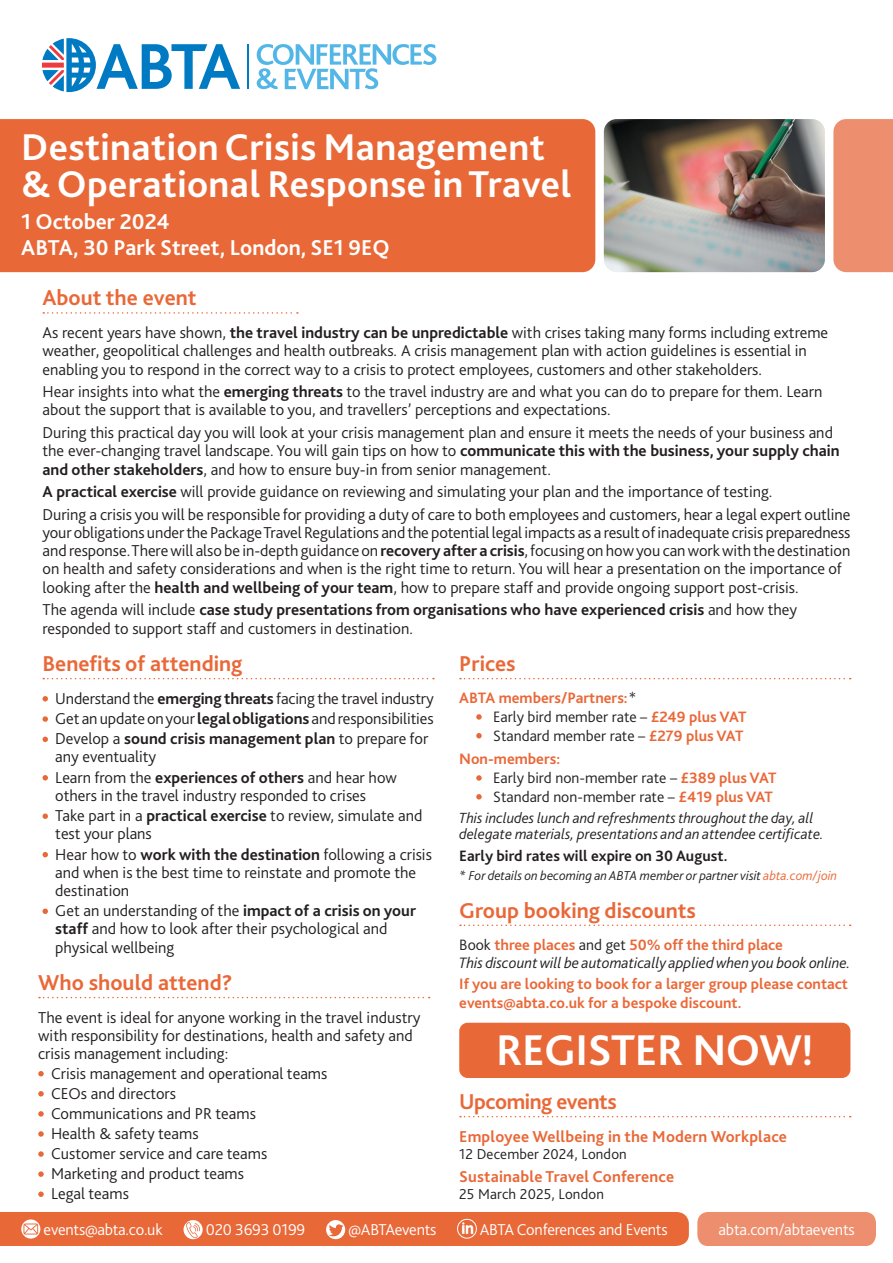
<style>
.page{position:relative;width:893px;height:1263px;background:#fff}
.page>*{position:absolute;margin:0;border:0;box-sizing:border-box;transform-origin:0 0}
.t1{font:700 45px "Bliss 2";letter-spacing:-.01em;color:#fff}
.t2{font:700 39px/37.5px "Bliss 2";letter-spacing:.01em;color:#fff}
.t3{font:700 22.5px "Bliss 2";color:#e96838}
.t4{font:700 22.5px/26.2px "Bliss 2";color:#fff}
.t5{font:700 22.5px "Bliss 2";letter-spacing:-.02em;color:#e96838}
.t6{font:300 16.5px/18.3px "Bliss 2";color:#231f20}
.t7{font:300 16.5px "Bliss 2";letter-spacing:-.015em;color:#fff}
.t8{font:700 16.5px "Bliss 2";letter-spacing:.01em;color:#e96838}
.t9{font:700 15.75px/18.8px "Bliss 2";color:#e96838}
.t10{font:italic 300 15.75px/18.6px "Bliss 2";color:#231f20}
.t11{font:300 15.75px/18.8px "Bliss 2";color:#231f20}
.t12{font:700 15.75px "Bliss 2";color:#231f20}
.t13{font:italic 300 15.3px/16.5px "Bliss 2";color:#231f20}
.t14{font:300 15px "Bliss 2";letter-spacing:.01em;color:#231f20}
.t15{font:italic 300 13.5px "Bliss 2";color:#231f20}
.s1{font-weight:700}
.s2{font-weight:300;color:#231f20}
.s3{font-weight:700;color:#e96838}
.s4{color:#e96838}
.s5{font-style:normal}
.s6{font-weight:700;font-style:normal;color:#e96838}
</style>
<div class="page">
<svg style="left:43px;top:312px;width:255px;height:2px"></svg>
<svg style="left:43px;top:696px;width:5px;height:5px"></svg>
<svg style="left:43px;top:716px;width:5px;height:6px"></svg>
<svg style="left:43px;top:737px;width:5px;height:5px"></svg>
<svg style="left:43px;top:775px;width:5px;height:5px"></svg>
<svg style="left:43px;top:813px;width:5px;height:6px"></svg>
<svg style="left:43px;top:852px;width:5px;height:5px"></svg>
<svg style="left:43px;top:908px;width:5px;height:6px"></svg>
<svg style="left:38px;top:1071px;width:6px;height:5px"></svg>
<svg style="left:38px;top:1091px;width:6px;height:5px"></svg>
<svg style="left:38px;top:1111px;width:6px;height:5px"></svg>
<svg style="left:38px;top:1131px;width:6px;height:6px"></svg>
<svg style="left:38px;top:1151px;width:6px;height:6px"></svg>
<svg style="left:38px;top:1171px;width:6px;height:6px"></svg>
<svg style="left:38px;top:1191px;width:6px;height:6px"></svg>
<svg style="left:43px;top:678px;width:391px;height:1px"></svg>
<svg style="left:39px;top:997px;width:391px;height:1px"></svg>
<svg style="left:476px;top:714px;width:6px;height:6px"></svg>
<svg style="left:476px;top:733px;width:6px;height:5px"></svg>
<svg style="left:476px;top:775px;width:6px;height:6px"></svg>
<svg style="left:476px;top:794px;width:6px;height:5px"></svg>
<svg style="left:460px;top:678px;width:391px;height:1px"></svg>
<svg style="left:460px;top:924px;width:391px;height:2px"></svg>
<div style="left:459px;top:1023px;width:391px;height:55px;background:#e96838;border-radius:9px"></div>
<div style="left:697px;top:1212px;width:179px;height:34px;background:#ed8e6e"></div>
<div style="left:0;top:1212px;width:689px;height:34px;background:#e96838"></div>
<img style="left:457px;top:1219px;width:20px;height:19px;border-radius:10px">
<div style="left:457px;top:1219px;width:20px;height:19px;border:1px solid #fff;border-radius:50%"></div>
<svg style="left:460px;top:1116px;width:391px;height:1px"></svg>
<svg style="left:42px;top:38px;width:198px;height:54px"></svg>
<hr style="left:248px;top:44px;width:1px;height:45px;background:#007ac2">
<svg style="left:257px;top:44px;width:179px;height:45px"></svg>
<div style="left:833px;top:119px;width:60px;height:153px;background:#ed8e6e"></div>
<div style="left:0;top:119px;width:595px;height:153px;background:#e96838"></div>
<img style="left:604px;top:119px;width:221px;height:153px">
<h2 class="t2" style="left:21px;top:127px;width:552px">Destination Crisis Management &amp; Operational Response in Travel</h2>
<h3 class="t4" style="left:21px;top:208px;width:370px">1 October 2024<br>ABTA, 30 Park Street, London, SE1 9EQ</h3>
<h3 class="t3" style="left:43px;top:284px;width:156px">About the event</h3>
<p class="t6" style="left:43px;top:323px;width:787px">As recent years have shown, <span class="s1">the travel industry can be unpredictable</span> with crises taking many forms including extreme weather, geopolitical challenges and health outbreaks. A crisis management plan with action guidelines is essential in enabling you to respond in the correct way to a crisis to protect employees, customers and other stakeholders.</p>
<p class="t6" style="left:43px;top:382px;width:781px">Hear insights into what the <span class="s1">emerging threats</span> to the travel industry are and what you can do to prepare for them. Learn about the support that is available to you, and travellers’ perceptions and expectations.</p>
<p class="t6" style="left:43px;top:423px;width:799px">During this practical day you will look at your crisis management plan and ensure it meets the needs of your business and the ever-changing travel landscape. You will gain tips on how to <span class="s1">communicate this with the business, your supply chain and other stakeholders</span>, and how to ensure buy-in from senior management.</p>
<p class="t6" style="left:43px;top:480px;width:809px;line-height:22.5px"><span class="s1">A practical exercise</span> will provide guidance on reviewing and simulating your plan and the importance of testing.<br>During a crisis you will be responsible for providing a duty of care to both employees and customers, hear a legal expert outline</p>
<p class="t6" style="left:43px;top:523px;width:809px">your obligations under the Package Travel Regulations and the potential legal impacts as a result of inadequate crisis preparedness and response. There will also be in-depth guidance on <span class="s1">recovery after a crisis</span>,focusing on how you can work with the destination on health and safety considerations and when is the right time to return. You will hear a presentation on the importance of looking after the <span class="s1">health and wellbeing of your team</span>, how to prepare staff and provide ongoing support post-crisis.</p>
<p class="t6" style="left:43px;top:600px;width:756px">The agenda will include <span class="s1">case study presentations from organisations who have experienced crisis</span> and how they responded to support staff and customers in destination.</p>
<h3 class="t3" style="left:43px;top:649px;width:202px">Benefits of attending</h3>
<p class="t6" style="left:55px;top:688px;width:380px;line-height:20.2px;text-align:justify">Understand the <span class="s1">emerging threats</span> facing the travel industry Get an update on your<span class="s1">legal obligations</span> and responsibilities Develop a <span class="s1">sound crisis management plan</span> to prepare for</p>
<p class="t6" style="left:55px;top:746px;width:343px;line-height:20.2px">any eventuality<br>Learn from the <span class="s1">experiences of others</span> and hear how</p>
<p class="t6" style="left:55px;top:785px;width:369px;line-height:20.2px">others in the travel industry responded to crises<br>Take part in a <span class="s1">practical exercise</span> to review, simulate and</p>
<p class="t6" style="left:55px;top:823px;width:378px;line-height:20.2px">test your plans<br>Hear how to <span class="s1">work with the destination</span> following a crisis</p>
<p class="t6" style="left:55px;top:863px;width:362px">and when is the best time to reinstate and promote the destination</p>
<p class="t6" style="left:55px;top:901px;width:362px">Get an understanding of the <span class="s1">impact of a crisis on your staff</span> and how to look after their psychological and physical wellbeing</p>
<h3 class="t3" style="left:38px;top:968px;width:196px">Who should attend?</h3>
<p class="t6" style="left:38px;top:1008px;width:384px">The event is ideal for anyone working in the travel industry with responsibility for destinations, health and safety and crisis management including:</p>
<p class="t6" style="left:51px;top:1063px;width:278px;line-height:20.1px">Crisis management and operational teams<br>CEOs and directors<br>Communications and PR teams<br>Health &amp; safety teams<br>Customer service and care teams<br>Marketing and product teams<br>Legal teams</p>
<h3 class="t3" style="left:459px;top:649px;width:58px">Prices</h3>
<p class="t9" style="left:493px;top:688px;width:255px;text-indent:-34px">ABTA members/Partners: <span class="s2">*<br>Early bird member rate –</span> £249 plus VAT<br><span class="s2">Standard member rate –</span> £279 plus VAT</p>
<p class="t11" style="left:493px;top:749px;width:285px;text-indent:-34px"><span class="s3">Non-members:<br></span>Early bird non-member rate – <span class="s3">£389 plus VAT<br></span>Standard non-member rate – <span class="s3">£419 plus VAT</span></p>
<p class="t13" style="left:459px;top:809px;width:366px">This includes lunch and refreshments throughout the day, all delegate materials, presentations and an attendee certificate.</p>
<p class="t12" style="left:459px;top:846px;width:270px">Early bird rates will expire on 30 August.</p>
<p class="t15" style="left:459px;top:867px;width:379px">* For details on becoming an ABTA member or partner visit <span class="s4">abta.com/join</span></p>
<h3 class="t3" style="left:459px;top:896px;width:238px">Group booking discounts</h3>
<p class="t10" style="left:459px;top:935px;width:393px"><span class="s5">Book</span> <span class="s6">three places</span> <span class="s5">and get</span> <span class="s6">50% off the third place<br></span>This discount will be automatically applied when you book online.</p>
<p class="t9" style="left:459px;top:974px;width:390px">If you are looking to book for a larger group please contact events@abta.co.uk for a bespoke discount.</p>
<h1 class="t1" style="left:496px;top:1022px;width:319px">REGISTER NOW!</h1>
<h3 class="t5" style="left:459px;top:1087px;width:159px">Upcoming events</h3>
<p class="t8" style="left:459px;top:1126px;width:329px">Employee Wellbeing in the Modern Workplace</p>
<p class="t14" style="left:459px;top:1145px;width:169px">12 December 2024, London</p>
<p class="t8" style="left:459px;top:1166px;width:216px">Sustainable Travel Conference</p>
<p class="t14" style="left:459px;top:1185px;width:146px">25 March 2025, London</p>
<p class="t7" style="left:44px;top:1219px;width:120px">events@abta.co.uk</p>
<p class="t7" style="left:718px;top:1219px;width:138px">abta.com/abtaevents</p>
<p class="t7" style="left:206px;top:1219px;width:101px">020 3693 0199</p>
<p class="t7" style="left:348px;top:1219px;width:90px">@ABTAevents</p>
<p class="t7" style="left:480px;top:1219px;width:189px">ABTA Conferences and Events</p>
</div>
